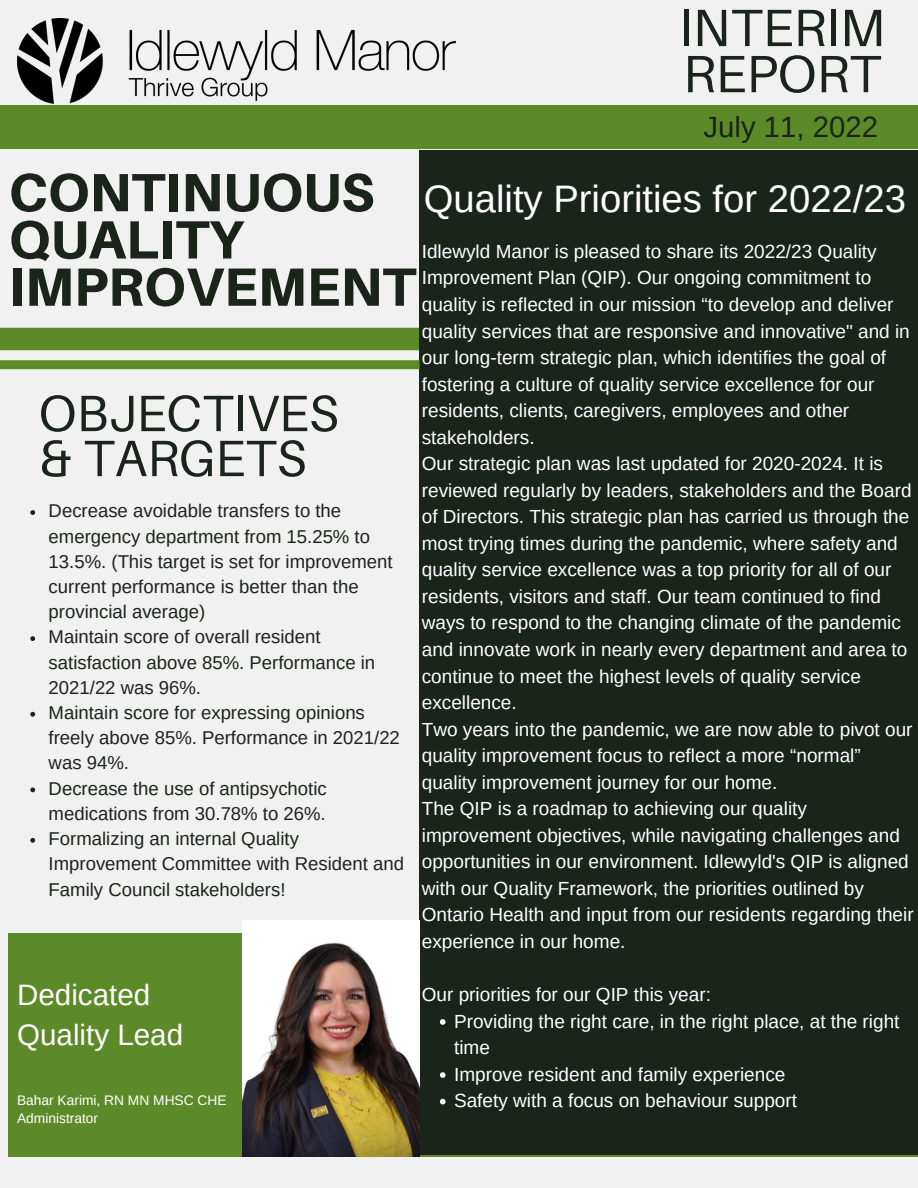
<style>
.page{position:relative;width:918px;height:1188px;background:#f2f1f1}
.page>*{position:absolute;margin:0;border:0;box-sizing:border-box;transform-origin:0 0}
.t1{font:800 53.85px/47.2px "Aileron";color:#1a241b}
.t2{font:52.5px/46.2px "Aileron";color:#1a241b}
.t3{font:51.15px/45px "Aileron";color:#1a241b}
.t4{font:38.25px "Arimo";color:#fff}
.t5{font:29.55px "Arimo";color:#fff}
.t6{font:29.4px "Arimo";color:#1a241b}
.t7{font:19.05px/26.5px "Arimo";color:#fff}
.t8{font:18.6px/25.2px "Arimo";color:#1a241b}
.t9{font:13.8px "Arimo";color:#fff}
</style>
<div class="page">
<div style="left:0;top:328px;width:420px;height:22px;background:#5d8a28"></div>
<div style="left:9px;top:934px;width:909px;height:222px;background:#5d8a28"></div>
<div style="left:419px;top:151px;width:499px;height:1004px;background:#1a241b"></div>
<div style="left:0;top:105px;width:918px;height:43px;background:#5d8a28"></div>
<div style="left:0;top:360px;width:420px;height:9px;background:#5d8a28"></div>
<img style="left:17px;top:18px;width:439px;height:86px">
<img style="left:243px;top:921px;width:176px;height:235px">
<svg style="left:30px;top:510px;width:5px;height:5px"></svg>
<svg style="left:30px;top:636px;width:5px;height:5px"></svg>
<svg style="left:30px;top:712px;width:5px;height:5px"></svg>
<svg style="left:30px;top:787px;width:5px;height:5px"></svg>
<svg style="left:30px;top:838px;width:5px;height:5px"></svg>
<svg style="left:440px;top:1019px;width:6px;height:6px"></svg>
<svg style="left:440px;top:1072px;width:6px;height:6px"></svg>
<svg style="left:440px;top:1099px;width:6px;height:5px"></svg>
<p class="t2" style="left:679px;top:4px;width:208px">INTERIM<br>REPORT</p>
<p class="t6" style="left:704px;top:110px;width:176px">July 11, 2022</p>
<p class="t1" style="left:9px;top:168px;width:409px">CONTINUOUS<br>QUALITY<br>IMPROVEMENT</p>
<p class="t4" style="left:424px;top:177px;width:484px">Quality Priorities for 2022/23</p>
<p class="t7" style="left:422px;top:238px;width:490px">Idlewyld Manor is pleased to share its 2022/23 Quality Improvement Plan (QIP). Our ongoing commitment to quality is reflected in our mission “to develop and deliver quality services that are responsive and innovative" and in our long-term strategic plan, which identifies the goal of fostering a culture of quality service excellence for our residents, clients, caregivers, employees and other stakeholders.</p>
<p class="t7" style="left:422px;top:450px;width:491px">Our strategic plan was last updated for 2020-2024. It is reviewed regularly by leaders, stakeholders and the Board of Directors. This strategic plan has carried us through the most trying times during the pandemic, where safety and quality service excellence was a top priority for all of our residents, visitors and staff. Our team continued to find ways to respond to the changing climate of the pandemic and innovate work in nearly every department and area to continue to meet the highest levels of quality service excellence.</p>
<p class="t7" style="left:422px;top:716px;width:492px">Two years into the pandemic, we are now able to pivot our quality improvement focus to reflect a more “normal” quality improvement journey for our home.</p>
<p class="t7" style="left:422px;top:795px;width:493px">The QIP is a roadmap to achieving our quality improvement objectives, while navigating challenges and opportunities in our environment. Idlewyld's QIP is aligned with our Quality Framework, the priorities outlined by Ontario Health and input from our residents regarding their experience in our home.</p>
<p class="t7" style="left:422px;top:981px;width:291px">Our priorities for our QIP this year:</p>
<p class="t3" style="left:39px;top:390px;width:301px">OBJECTIVES &amp; TARGETS</p>
<p class="t8" style="left:49px;top:498px;width:346px">Decrease avoidable transfers to the emergency department from 15.25% to 13.5%. (This target is set for improvement current performance is better than the provincial average)</p>
<p class="t8" style="left:49px;top:624px;width:328px">Maintain score of overall resident satisfaction above 85%. Performance in<br>2021/22 was 96%.</p>
<p class="t8" style="left:49px;top:700px;width:353px">Maintain score for expressing opinions freely above 85%. Performance in 2021/22 was 94%.</p>
<p class="t8" style="left:49px;top:776px;width:280px">Decrease the use of antipsychotic medications from 30.78% to 26%.</p>
<p class="t8" style="left:49px;top:826px;width:357px">Formalizing an internal Quality<br>Improvement Committee with Resident and<br>Family Council stakeholders!</p>
<p class="t5" style="left:17px;top:978px;width:135px">Dedicated</p>
<p class="t5" style="left:17px;top:1018px;width:168px">Quality Lead</p>
<p class="t7" style="left:454px;top:1008px;width:447px">Providing the right care, in the right place, at the right time</p>
<p class="t7" style="left:454px;top:1061px;width:333px">Improve resident and family experience</p>
<p class="t7" style="left:454px;top:1087px;width:345px">Safety with a focus on behaviour support</p>
<p class="t9" style="left:17px;top:1093px;width:211px">Bahar Karimi, RN MN MHSC CHE</p>
<p class="t9" style="left:17px;top:1111px;width:83px">Administrator</p>
</div>
